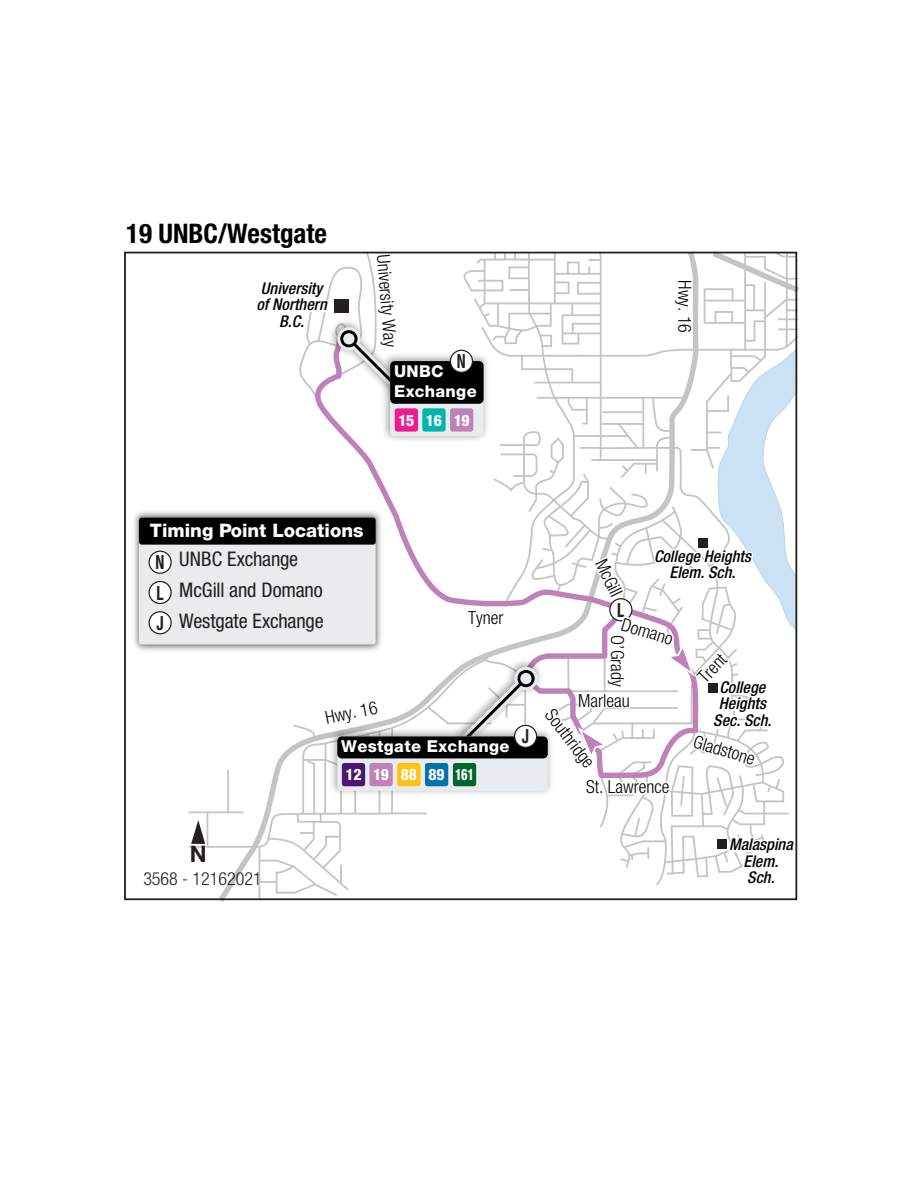
<style>
.page{position:relative;width:918px;height:1188px;background:#fff}
.page>*{position:absolute;margin:0;border:0;box-sizing:border-box;transform-origin:0 0}
.t1{font:700 condensed 27px "Helvetica Neue LT Std";color:#000}
.t2{font:700 22.8px "Helvetica Neue LT Std";color:#231f20}
.t3{font:condensed 20.25px/31px "Helvetica Neue LT Std";letter-spacing:-.005em;color:#221f1f}
.t4{font:700 condensed 19.5px/30.3px "Helvetica Neue LT Std";color:#231f20;text-align:justify;scale:.8 1}
.t5{font:800 18.6px "Helvetica Neue LT Std";color:#fff}
.t6{font:300 condensed 18px "Helvetica Neue LT Std";color:#000}
.t7{font:300 condensed 18px "Helvetica Neue LT Std";color:#221f1f}
.t8{font:800 16.35px/19.6px "Helvetica Neue LT Std";letter-spacing:.02em;color:#fff}
.t9{font:italic 500 condensed 16.2px/16.2px "Helvetica Neue LT Std";color:#000;text-align:center}
.t10{font:800 condensed 15.6px "Helvetica Neue LT Std";letter-spacing:-.02em;color:#fff}
</style>
<div class="page">
<hr style="left:207px;top:812px;width:1px;height:35px;background:#c4c4c4">
<hr style="left:188px;top:811px;width:56px;height:2px;background:#c4c4c4">
<hr style="left:189px;top:846px;width:65px;height:2px;background:#c4c4c4">
<svg style="left:213px;top:769px;width:41px;height:133px"></svg>
<img style="left:134px;top:511px;width:120px;height:140px">
<div style="left:139px;top:518px;width:237px;height:126px;background:#e9ebed;border-radius:3px"></div>
<div style="left:139px;top:518px;width:237px;height:27px;background:#000;border-radius:3px"></div>
<div style="left:149px;top:551px;width:22px;height:22px;background:#fff;border-radius:50%"></div>
<div style="left:149px;top:551px;width:23px;height:23px;border:1px solid #231f20;border-radius:50%"></div>
<div style="left:149px;top:582px;width:22px;height:22px;background:#fff;border-radius:50%"></div>
<div style="left:149px;top:581px;width:23px;height:23px;border:1px solid #231f20;border-radius:50%"></div>
<div style="left:149px;top:612px;width:22px;height:22px;background:#fff;border-radius:50%"></div>
<div style="left:149px;top:611px;width:23px;height:23px;border:1px solid #231f20;border-radius:50%"></div>
<svg style="left:254px;top:251px;width:545px;height:650px"></svg>
<div style="left:708px;top:683px;width:10px;height:9px;background:#231f20"></div>
<div style="left:698px;top:538px;width:10px;height:9px;background:#231f20"></div>
<div style="left:717px;top:839px;width:10px;height:10px;background:#231f20"></div>
<svg style="left:191px;top:820px;width:14px;height:24px"></svg>
<img style="left:325px;top:724px;width:233px;height:78px">
<div style="left:337px;top:736px;width:211px;height:55px;background:#e9ecee;border-radius:5px"></div>
<div style="left:337px;top:736px;width:211px;height:22px;background:#000;border-radius:5px"></div>
<div style="left:342px;top:763px;width:23px;height:23px;background:#49176d;border-radius:3px"></div>
<div style="left:369px;top:763px;width:24px;height:23px;background:#be82b8;border-radius:3px"></div>
<div style="left:397px;top:763px;width:23px;height:23px;background:#ffc20e;border-radius:3px"></div>
<div style="left:425px;top:763px;width:23px;height:23px;background:#0073ae;border-radius:3px"></div>
<div style="left:453px;top:763px;width:23px;height:23px;background:#00652e;border-radius:3px"></div>
<div style="left:515px;top:725px;width:22px;height:22px;background:#fff;border-radius:50%"></div>
<div style="left:514px;top:725px;width:23px;height:23px;border:1px solid #231f20;border-radius:50%"></div>
<img style="left:378px;top:349px;width:115px;height:97px">
<div style="left:390px;top:361px;width:94px;height:75px;background:#e9ecee;border-radius:5px"></div>
<div style="left:390px;top:361px;width:94px;height:43px;background:#000;border-radius:5px"></div>
<div style="left:395px;top:408px;width:23px;height:24px;background:#ed1c8f;border-radius:3px"></div>
<div style="left:422px;top:408px;width:24px;height:24px;background:#00b5ad;border-radius:3px"></div>
<div style="left:450px;top:408px;width:23px;height:24px;background:#be82b8;border-radius:3px"></div>
<div style="left:450px;top:350px;width:22px;height:22px;background:#fff;border-radius:50%"></div>
<div style="left:450px;top:350px;width:23px;height:23px;border:1px solid #231f20;border-radius:50%"></div>
<h1 class="t1" style="left:126px;top:218px;width:202px">19 UNBC/Westgate</h1>
<p class="t9" style="left:256px;top:281px;width:72px">University of Northern<br>B.C.</p>
<p class="t6" style="left:393px;top:254px;width:94px;rotate:85deg">University Way</p>
<p class="t4" style="left:457px;top:346px;width:13px">N</p>
<p class="t8" style="left:394px;top:361px;width:84px">UNBC<br>Exchange</p>
<p class="t10" style="left:398px;top:410px;width:73px">15 16 19</p>
<p class="t6" style="left:695px;top:280px;width:54px;rotate:90deg">Hwy. 16</p>
<p class="t5" style="left:150px;top:520px;width:215px">Timing Point Locations</p>
<p class="t3" style="left:179px;top:543px;width:146px">UNBC Exchange<br>McGill and Domano<br>Westgate Exchange</p>
<p class="t4" style="left:156px;top:547px;width:13px">N L J</p>
<p class="t6" style="left:468px;top:607px;width:37px">Tyner</p>
<p class="t6" style="left:324px;top:707px;width:54px;rotate:-11deg">Hwy. 16</p>
<p class="t8" style="left:341px;top:737px;width:170px">Westgate Exchange</p>
<p class="t10" style="left:346px;top:765px;width:130px">12 19 88 89 161</p>
<p class="t4" style="left:522px;top:721px;width:11px">J</p>
<p class="t6" style="left:610px;top:556px;width:41px;rotate:64deg">McGill</p>
<p class="t9" style="left:654px;top:548px;width:98px">College Heights<br>Elem. Sch.</p>
<p class="t4" style="left:617px;top:594px;width:11px">L</p>
<p class="t6" style="left:625px;top:614px;width:55px;rotate:17deg">Domano</p>
<p class="t6" style="left:628px;top:635px;width:53px;rotate:90deg">O’Grady</p>
<p class="t6" style="left:578px;top:690px;width:53px">Marleau</p>
<p class="t6" style="left:558px;top:705px;width:70px;rotate:53deg">Southridge</p>
<p class="t6" style="left:586px;top:776px;width:85px">St. Lawrence</p>
<p class="t6" style="left:693px;top:673px;width:34px;rotate:-46deg">Trent</p>
<p class="t9" style="left:713px;top:680px;width:60px">College<br>Heights<br>Sec. Sch.</p>
<p class="t6" style="left:697px;top:731px;width:65px;rotate:17deg">Gladstone</p>
<p class="t2" style="left:190px;top:840px;width:18px">N</p>
<p class="t7" style="left:143px;top:869px;width:120px">3568 - 12162021</p>
<p class="t9" style="left:729px;top:837px;width:65px">Malaspina<br>Elem.<br>Sch.</p>
</div>
